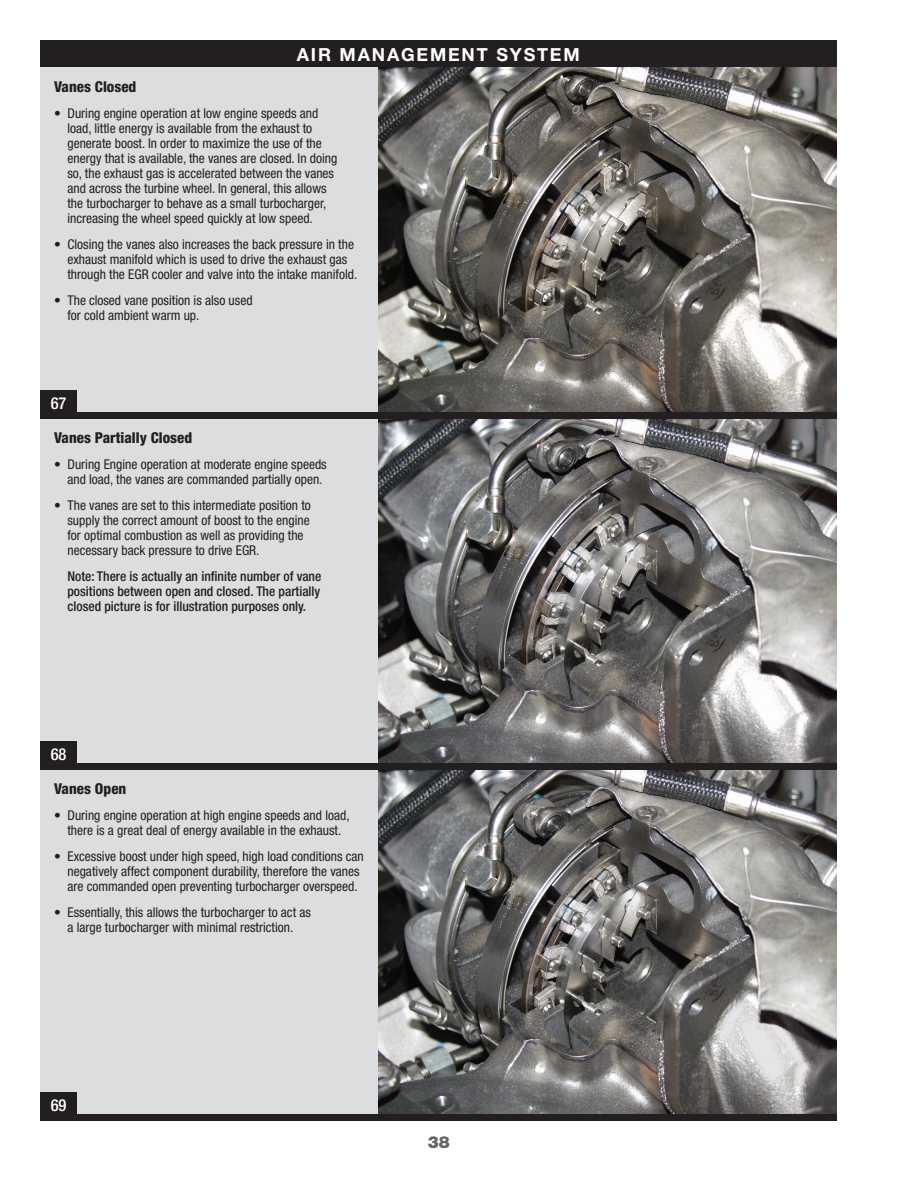
<style>
.page{position:relative;width:918px;height:1188px;background:#fff}
.page>*{position:absolute;margin:0;border:0;box-sizing:border-box;transform-origin:0 0}
.t1{font:700 18px "Helvetica Neue";letter-spacing:.1em;color:#fff}
.t2{font:500 condensed 16.5px "Helvetica Neue";color:#fff}
.t3{font:900 16.5px "Helvetica Neue";color:#636366}
.bullets_reg{font:800 condensed 15px "Helvetica Neue";color:#231f20}
.bullets_reg-2{font:condensed 13.5px/15px "Helvetica Neue";color:#231f20}
.bullets_reg-3{font:500 condensed 13.5px/15px "Helvetica Neue";color:#231f20;text-align:justify}
</style>
<div class="page">
<img style="left:378px;top:770px;width:459px;height:344px">
<img style="left:378px;top:418px;width:459px;height:345px">
<img style="left:378px;top:68px;width:459px;height:344px">
<div style="left:40px;top:68px;width:338px;height:1049px;background:#dcdddf"></div>
<div style="left:40px;top:391px;width:37px;height:23px;background:#231f20"></div>
<div style="left:40px;top:412px;width:797px;height:6px;background:#231f20"></div>
<div style="left:40px;top:763px;width:797px;height:7px;background:#231f20"></div>
<div style="left:40px;top:1114px;width:797px;height:6px;background:#231f20"></div>
<div style="left:40px;top:742px;width:37px;height:23px;background:#231f20"></div>
<div style="left:40px;top:1093px;width:37px;height:23px;background:#231f20"></div>
<div style="left:40px;top:40px;width:797px;height:28px;background:#231f20"></div>
<p class="t1" style="left:297px;top:43px;width:13px">AIR</p>
<p class="t1" style="left:340px;top:43px;width:239px">MANAGEMENT SYSTEM</p>
<p class="bullets_reg" style="left:54px;top:78px;width:84px">Vanes Closed</p>
<p class="bullets_reg-2" style="left:68px;top:106px;width:271px;text-indent:-14px">• During engine operation at low engine speeds and load, little energy is available from the exhaust to generate boost. In order to maximize the use of the energy that is available, the vanes are closed. In doing so, the exhaust gas is accelerated between the vanes and across the turbine wheel. In general, this allows the turbocharger to behave as a small turbocharger, increasing the wheel speed quickly at low speed.</p>
<p class="bullets_reg-2" style="left:68px;top:237px;width:291px;text-indent:-14px">• Closing the vanes also increases the back pressure in the exhaust manifold which is used to drive the exhaust gas through the EGR cooler and valve into the intake manifold.</p>
<p class="bullets_reg-2" style="left:68px;top:292px;width:187px;text-indent:-14px">• The closed vane position is also used for cold ambient warm up.</p>
<p class="t2" style="left:51px;top:393px;width:17px">67</p>
<p class="bullets_reg" style="left:54px;top:429px;width:140px">Vanes Partially Closed</p>
<p class="bullets_reg-2" style="left:68px;top:457px;width:261px;text-indent:-14px">• During Engine operation at moderate engine speeds and load, the vanes are commanded partially open.</p>
<p class="bullets_reg-2" style="left:68px;top:498px;width:245px;text-indent:-14px">• The vanes are set to this intermediate position to supply the correct amount of boost to the engine for optimal combustion as well as providing the necessary back pressure to drive EGR.</p>
<p class="bullets_reg-3" style="left:68px;top:568px;width:255px">Note: There is actually an infinite number of vane positions between open and closed. The partially closed picture is for illustration purposes only.</p>
<p class="t2" style="left:51px;top:744px;width:17px">68</p>
<p class="bullets_reg" style="left:54px;top:780px;width:74px">Vanes Open</p>
<p class="bullets_reg-2" style="left:54px;top:808px;width:297px;text-align:center">• During engine operation at high engine speeds and load, there is a great deal of energy available in the exhaust.</p>
<p class="bullets_reg-2" style="left:68px;top:849px;width:298px;text-indent:-14px">• Excessive boost under high speed, high load conditions can negatively affect component durability, therefore the vanes are commanded open preventing turbocharger overspeed.</p>
<p class="bullets_reg-2" style="left:54px;top:904px;width:258px;text-align:center">• Essentially, this allows the turbocharger to act as a large turbocharger with minimal restriction.</p>
<p class="t2" style="left:51px;top:1095px;width:17px">69</p>
<p class="t3" style="left:428px;top:1132px;width:24px">38</p>
</div>
